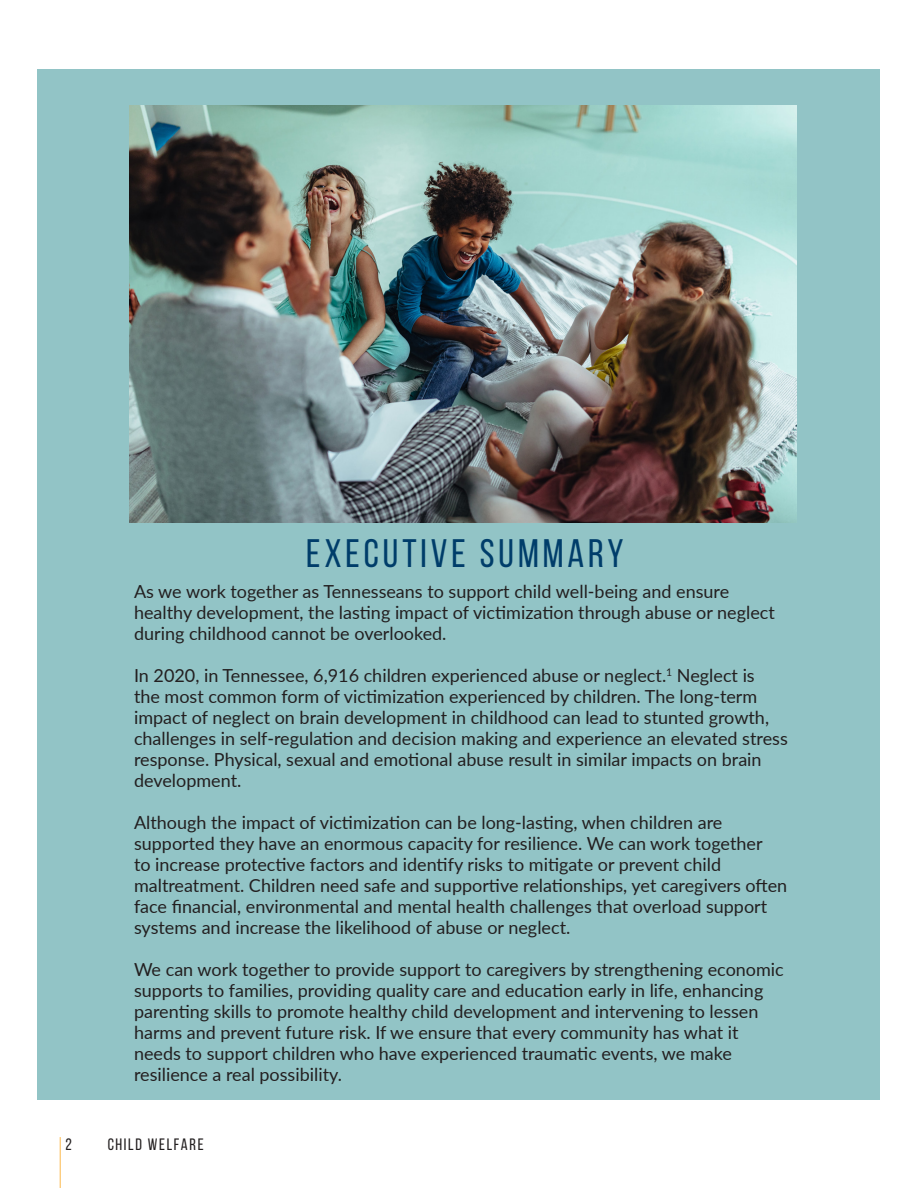
<style>
.page{position:relative;width:918px;height:1188px;background:#fff}
.page>*{position:absolute;margin:0;border:0;box-sizing:border-box;transform-origin:0 0}
.Hello{font:39.75px "Bebas Neue";letter-spacing:.1em;color:#003d6a}
.TEXT_10pt__Black{font:18px/21px "Lato";color:#231f20}
.t1{font:16.5px "Bebas Neue";letter-spacing:.1em;color:#231f20}
</style>
<div class="page">
<hr style="left:60px;top:1137px;width:1px;height:51px;background:#fcb94b">
<div style="left:38px;top:69px;width:842px;height:1031px;background:#92c4c6"></div>
<img style="left:130px;top:105px;width:667px;height:418px">
<p class="Hello" style="left:306px;top:532px;width:319px">EXECUTIVE SUMMARY</p>
<p class="TEXT_10pt__Black" style="left:134px;top:580px;width:642px">As we work together as Tennesseans to support child well-being and ensure healthy development, the lasting impact of victimization through abuse or neglect during childhood cannot be overlooked.</p>
<p class="TEXT_10pt__Black" style="left:134px;top:664px;width:655px">In 2020, in Tennessee, 6,916 children experienced abuse or neglect.<sup>1</sup> Neglect is<br>the most common form of victimization experienced by children. The long-term impact of neglect on brain development in childhood can lead to stunted growth, challenges in self-regulation and decision making and experience an elevated stress response. Physical, sexual and emotional abuse result in similar impacts on brain development.</p>
<p class="TEXT_10pt__Black" style="left:134px;top:811px;width:655px">Although the impact of victimization can be long-lasting, when children are supported they have an enormous capacity for resilience. We can work together<br>to increase protective factors and identify risks to mitigate or prevent child maltreatment. Children need safe and supportive relationships, yet caregivers often face financial, environmental and mental health challenges that overload support systems and increase the likelihood of abuse or neglect.</p>
<p class="TEXT_10pt__Black" style="left:134px;top:958px;width:651px">We can work together to provide support to caregivers by strengthening economic supports to families, providing quality care and education early in life, enhancing parenting skills to promote healthy child development and intervening to lessen harms and prevent future risk. If we ensure that every community has what it needs to support children who have experienced traumatic events, we make resilience a real possibility.</p>
<p class="t1" style="left:65px;top:1135px;width:8px">2</p>
<p class="t1" style="left:108px;top:1135px;width:97px">CHILD WELFARE</p>
</div>
